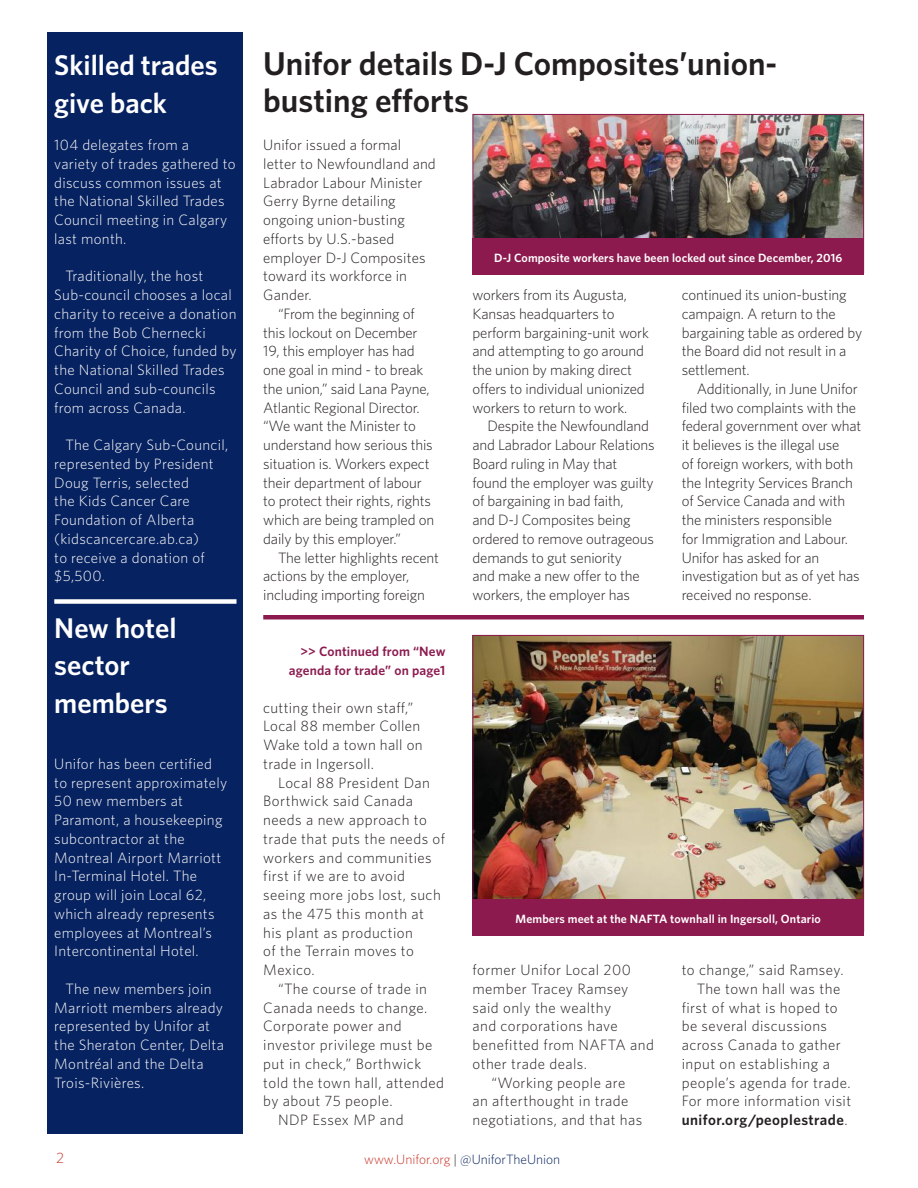
<style>
.page{position:relative;width:918px;height:1188px;background:#fff}
.page>*{position:absolute;margin:0;border:0;box-sizing:border-box;transform-origin:0 0}
.t1{font:600 33px/37.5px "Whitney";color:#231f20}
.t2{font:600 28.5px/37.5px "Whitney";color:#fff}
.t3{font:300 15px/18.8px "Whitney";letter-spacing:-.01em;color:#231f20}
.t4{font:300 15px/18.8px "Whitney";letter-spacing:.02em;color:#fff}
.t5{font:300 15px/18.8px "Whitney";letter-spacing:.03em;color:#231f20}
.t6{font:300 15px/18.8px "Whitney";letter-spacing:.01em;color:#231f20}
.t7{font:300 15px/18.8px "Whitney";letter-spacing:.02em;color:#231f20}
.t8{font:600 15px "Whitney";letter-spacing:.03em;color:#231f20}
.t9{font:300 15px "Whitney";color:#ca3327}
.t10{font:600 13.5px/18.8px "Whitney";letter-spacing:.01em;color:#8c1a4f;text-align:right}
.t11{font:300 13.5px "Whitney";color:#072260}
.t12{font:600 12px "Whitney";letter-spacing:.01em;color:#fff}
.s1{font-weight:300}
.s2{color:#ca3327}
.s3{color:#231f20}
</style>
<div class="page">
<img style="left:474px;top:116px;width:388px;height:123px">
<div style="left:472px;top:114px;width:392px;height:159px;border:1px solid #8c1a4f"></div>
<div style="left:48px;top:32px;width:195px;height:1102px;background:#072260"></div>
<div style="left:54px;top:599px;width:183px;height:5px;background:#fff"></div>
<div style="left:263px;top:615px;width:601px;height:5px;background:#8c1a4f"></div>
<img style="left:474px;top:637px;width:388px;height:263px">
<div style="left:472px;top:900px;width:392px;height:36px;background:#8c1a4f"></div>
<div style="left:472px;top:239px;width:392px;height:36px;background:#8c1a4f"></div>
<h2 class="t2" style="left:54px;top:46px;width:165px">Skilled trades give back</h2>
<p class="t4" style="left:54px;top:135px;width:183px">104 delegates from a variety of trades gathered to discuss common issues at the National Skilled Trades<br>Council meeting in Calgary last month.</p>
<p class="t4" style="left:54px;top:266px;width:184px;text-indent:11px">Traditionally, the host<br>Sub-council chooses a local charity to receive a donation from the Bob Chernecki<br>Charity of Choice, funded by the National Skilled Trades<br>Council and sub-councils from across Canada.</p>
<p class="t4" style="left:54px;top:435px;width:176px;text-indent:11px">The Calgary Sub-Council, represented by President<br>Doug Terris, selected<br>the Kids Cancer Care<br>Foundation of Alberta (kidscancercare.ab.ca)<br>to receive a donation of $5,500.</p>
<h2 class="t2" style="left:54px;top:608px;width:124px">New hotel sector members</h2>
<p class="t4" style="left:54px;top:754px;width:175px">Unifor has been certified to represent approximately<br>50 new members at<br>Paramont, a housekeeping subcontractor at the<br>Montreal Airport Marriott<br>In-Terminal Hotel. The group will join Local 62, which already represents employees at Montreal’s<br>Intercontinental Hotel.</p>
<p class="t4" style="left:54px;top:979px;width:171px;text-indent:11px">The new members join<br>Marriott members already represented by Unifor at the Sheraton Center, Delta<br>Montréal and the Delta<br>Trois-Rivières.</p>
<h1 class="t1" style="left:263px;top:44px;width:516px">Unifor details D-J Composites’union&shy;busting efforts</h1>
<p class="t6" style="left:263px;top:135px;width:174px">Unifor issued a formal letter to Newfoundland and<br>Labrador Labour Minister<br>Gerry Byrne detailing ongoing union-busting efforts by U.S.-based employer D-J Composites toward its workforce in<br>Gander.</p>
<p class="t3" style="left:263px;top:304px;width:172px;text-indent:15px">“From the beginning of this lockout on December<br>19, this employer has had one goal in mind - to break the union,” said Lana Payne,<br>Atlantic Regional Director. “We want the Minister to understand how serious this situation is. Workers expect their department of labour to protect their rights, rights which are being trampled on daily by this employer.”</p>
<p class="t3" style="left:263px;top:547px;width:177px;text-indent:15px">The letter highlights recent actions by the employer, including importing foreign</p>
<p class="t12" style="left:494px;top:249px;width:350px">D-J Composite workers have been locked out since December, 2016</p>
<p class="t3" style="left:472px;top:285px;width:178px">workers from its Augusta,<br>Kansas headquarters to perform bargaining-unit work and attempting to go around the union by making direct offers to individual unionized workers to return to work.</p>
<p class="t3" style="left:472px;top:416px;width:184px;text-indent:15px">Despite the Newfoundland and Labrador Labour Relations<br>Board ruling in May that found the employer was guilty of bargaining in bad faith,<br>and D-J Composites being ordered to remove outrageous demands to gut seniority<br>and make a new offer to the workers, the employer has</p>
<p class="t3" style="left:682px;top:285px;width:182px">continued its union-busting campaign. A return to the bargaining table as ordered by the Board did not result in a settlement.</p>
<p class="t3" style="left:682px;top:379px;width:181px;text-indent:15px">Additionally, in June Unifor filed two complaints with the federal government over what it believes is the illegal use<br>of foreign workers, with both the Integrity Services Branch of Service Canada and with the ministers responsible<br>for Immigration and Labour.<br>Unifor has asked for an investigation but as of yet has received no response.</p>
<p class="t10" style="left:289px;top:642px;width:158px">&gt;&gt; Continued from “New agenda for trade” on page1</p>
<p class="t7" style="left:263px;top:697px;width:161px">cutting their own staff,”<br>Local 88 member Collen<br>Wake told a town hall on trade in Ingersoll.</p>
<p class="t5" style="left:263px;top:772px;width:183px;text-indent:15px">Local 88 President Dan<br>Borthwick said Canada needs a new approach to trade that puts the needs of workers and communities first if we are to avoid seeing more jobs lost, such as the 475 this month at his plant as production<br>of the Terrain moves to<br>Mexico.</p>
<p class="t5" style="left:278px;top:979px;width:150px">“The course of trade in</p>
<p class="t5" style="left:263px;top:997px;width:166px">Canada needs to change.</p>
<p class="t5" style="left:263px;top:1016px;width:140px">Corporate power and</p>
<p class="t5" style="left:263px;top:1035px;width:171px">investor privilege must be</p>
<p class="t5" style="left:263px;top:1054px;width:159px">put in check,” Borthwick</p>
<p class="t5" style="left:263px;top:1072px;width:182px">told the town hall, attended</p>
<p class="t5" style="left:263px;top:1091px;width:131px">by about 75 people.</p>
<p class="t5" style="left:278px;top:1110px;width:127px">NDP Essex MP and</p>
<p class="t12" style="left:516px;top:911px;width:307px">Members meet at the NAFTA townhall in Ingersoll, Ontario</p>
<p class="t5" style="left:472px;top:960px;width:160px">former Unifor Local 200</p>
<p class="t5" style="left:472px;top:979px;width:157px">member Tracey Ramsey</p>
<p class="t5" style="left:472px;top:997px;width:140px">said only the wealthy</p>
<p class="t5" style="left:472px;top:1016px;width:147px">and corporations have</p>
<p class="t5" style="left:472px;top:1035px;width:183px">benefitted from NAFTA and</p>
<p class="t5" style="left:472px;top:1054px;width:116px">other trade deals.</p>
<p class="t5" style="left:491px;top:1072px;width:135px">“Working people are</p>
<p class="t5" style="left:472px;top:1091px;width:158px">an afterthought in trade</p>
<p class="t5" style="left:472px;top:1110px;width:171px">negotiations, and that has</p>
<p class="t5" style="left:682px;top:960px;width:163px">to change,” said Ramsey.</p>
<p class="t5" style="left:697px;top:979px;width:145px">The town hall was the</p>
<p class="t5" style="left:682px;top:997px;width:157px">first of what is hoped to</p>
<p class="t5" style="left:682px;top:1016px;width:147px">be several discussions</p>
<p class="t5" style="left:682px;top:1035px;width:161px">across Canada to gather</p>
<p class="t5" style="left:682px;top:1054px;width:150px">input on establishing a</p>
<p class="t5" style="left:682px;top:1072px;width:170px">people’s agenda for trade.</p>
<p class="t5" style="left:682px;top:1091px;width:171px">For more information visit</p>
<p class="t8" style="left:682px;top:1110px;width:167px">unifor.org/peoplestrade<span class="s1">.</span></p>
<p class="t9" style="left:56px;top:1147px;width:10px">2</p>
<p class="t11" style="left:364px;top:1151px;width:198px"><span class="s2">www.Unifor.org</span> <span class="s3">|</span> @UniforTheUnion</p>
</div>
